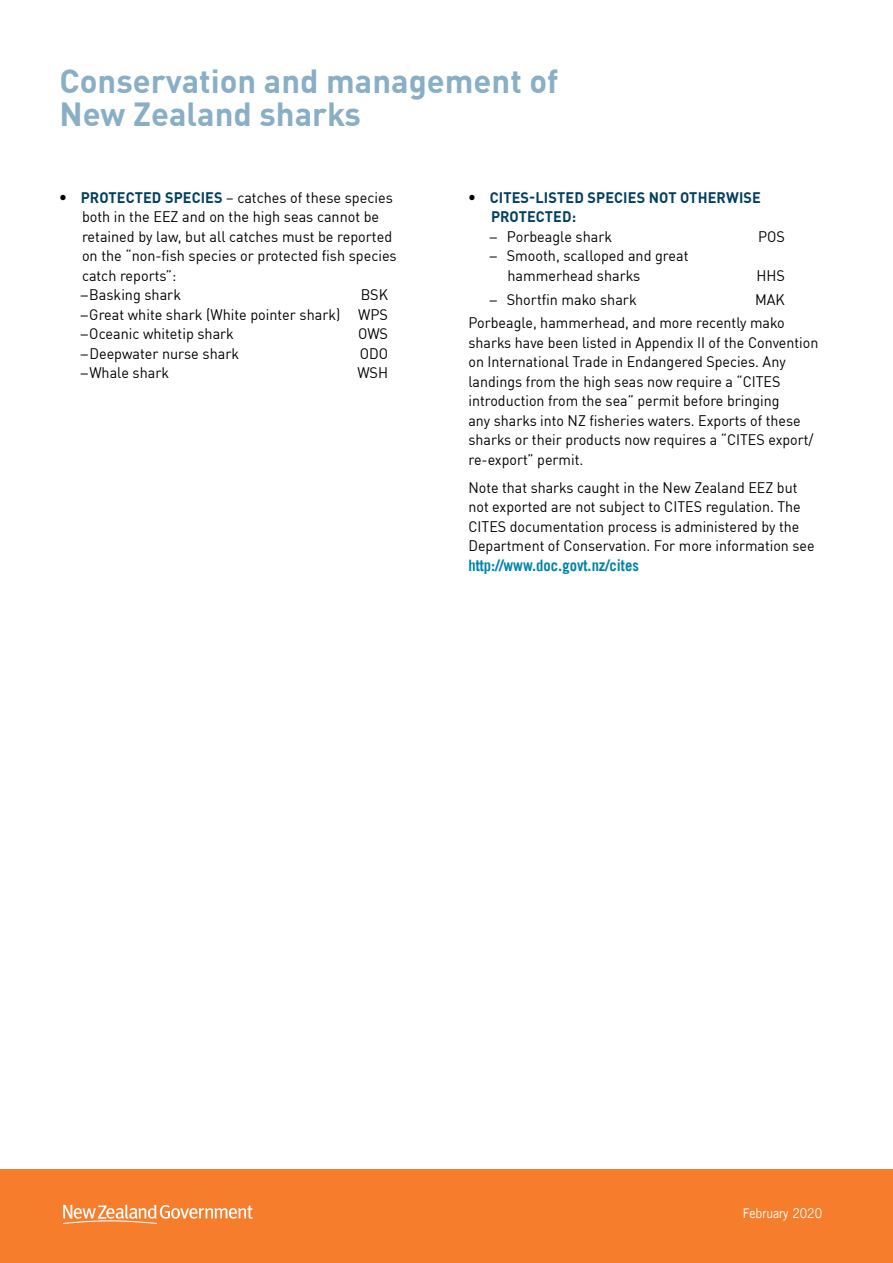
<style>
.page{position:relative;width:893px;height:1263px;background:#fff}
.page>*{position:absolute;margin:0;border:0;box-sizing:border-box;transform-origin:0 0}
.t1{font:700 32.7px/33.5px "DIN";color:#89afc6}
.t2{font:700 15.75px "Trade Gothic LT Std";color:#0084a9;scale:.93 1}
.t3{font:15px/19.5px "DIN";color:#000;scale:.95 1}
.t4{font:15px/19.5px "DIN";color:#000;scale:.96 1}
.t5{font:700 15px/19.5px "DIN";letter-spacing:.01em;color:#003f5f;scale:.96 1}
.t6{font:13.5px "Trade Gothic LT Std";color:#fff;scale:.9 1}
.s1{font-family:"Trade Gothic LT Std"}
.s2{font-weight:700;color:#003f5f}
.s3{font-family:"Trade Gothic LT Std";font-weight:400;color:#000}
</style>
<div class="page">
<div style="left:0;top:1169px;width:893px;height:94px;background:#f57d2b"></div>
<svg style="left:63px;top:1204px;width:190px;height:20px"></svg>
<h1 class="t1" style="left:60px;top:64px;width:500px">Conservation and management of<br>New Zealand sharks</h1>
<p class="t4" style="left:81px;top:187px;width:331px;text-indent:-21px"><span class="s1">•</span> <span class="s2">PROTECTED SPECIES</span> – catches of these species both in the EEZ and on the high seas cannot be retained by law, but all catches must be reported on the “non-fish species or protected fish species catch reports”:<br><span class="s1">–</span>Basking shark</p>
<p class="t4" style="left:81px;top:285px;width:322px;text-align:justify;text-indent:280px">BSK <span class="s1">–</span>Great white shark (White pointer shark) WPS <span class="s1">–</span>Oceanic whitetip shark</p>
<p class="t4" style="left:358px;top:324px;width:33px">OWS</p>
<p class="t4" style="left:81px;top:343px;width:166px"><span class="s1">–</span>Deepwater nurse shark</p>
<p class="t4" style="left:360px;top:343px;width:31px">ODO</p>
<p class="t4" style="left:81px;top:363px;width:94px"><span class="s1">–</span>Whale shark</p>
<p class="t4" style="left:357px;top:363px;width:34px">WSH</p>
<p class="t5" style="left:491px;top:187px;width:283px;text-indent:-22px"><span class="s3">•</span> CITES-LISTED SPECIES NOT OTHERWISE<br>PROTECTED:</p>
<p class="t4" style="left:490px;top:226px;width:129px"><span class="s1">–</span> Porbeagle shark</p>
<p class="t4" style="left:758px;top:226px;width:29px">POS</p>
<p class="t4" style="left:507px;top:246px;width:190px;text-indent:-18px"><span class="s1">–</span> Smooth, scalloped and great hammerhead sharks</p>
<p class="t4" style="left:756px;top:265px;width:31px">HHS</p>
<p class="t4" style="left:490px;top:289px;width:155px"><span class="s1">–</span> Shortfin mako shark</p>
<p class="t4" style="left:468px;top:287px;width:331px;line-height:23.7px;text-align:right">MAK<br>Porbeagle, hammerhead, and more recently mako</p>
<p class="t3" style="left:468px;top:332px;width:370px">sharks have been listed in Appendix II of the Convention on International Trade in Endangered Species. Any landings from the high seas now require a “CITES introduction from the sea” permit before bringing<br>any sharks into NZ fisheries waters. Exports of these sharks or their products now requires a “CITES export/ re-export” permit.</p>
<p class="t3" style="left:468px;top:477px;width:366px">Note that sharks caught in the New Zealand EEZ but not exported are not subject to CITES regulation. The CITES documentation process is administered by the Department of Conservation. For more information see</p>
<p class="t2" style="left:468px;top:556px;width:185px">http://www.doc.govt.nz/cites</p>
<p class="t6" style="left:743px;top:1205px;width:90px">February 2020</p>
</div>
